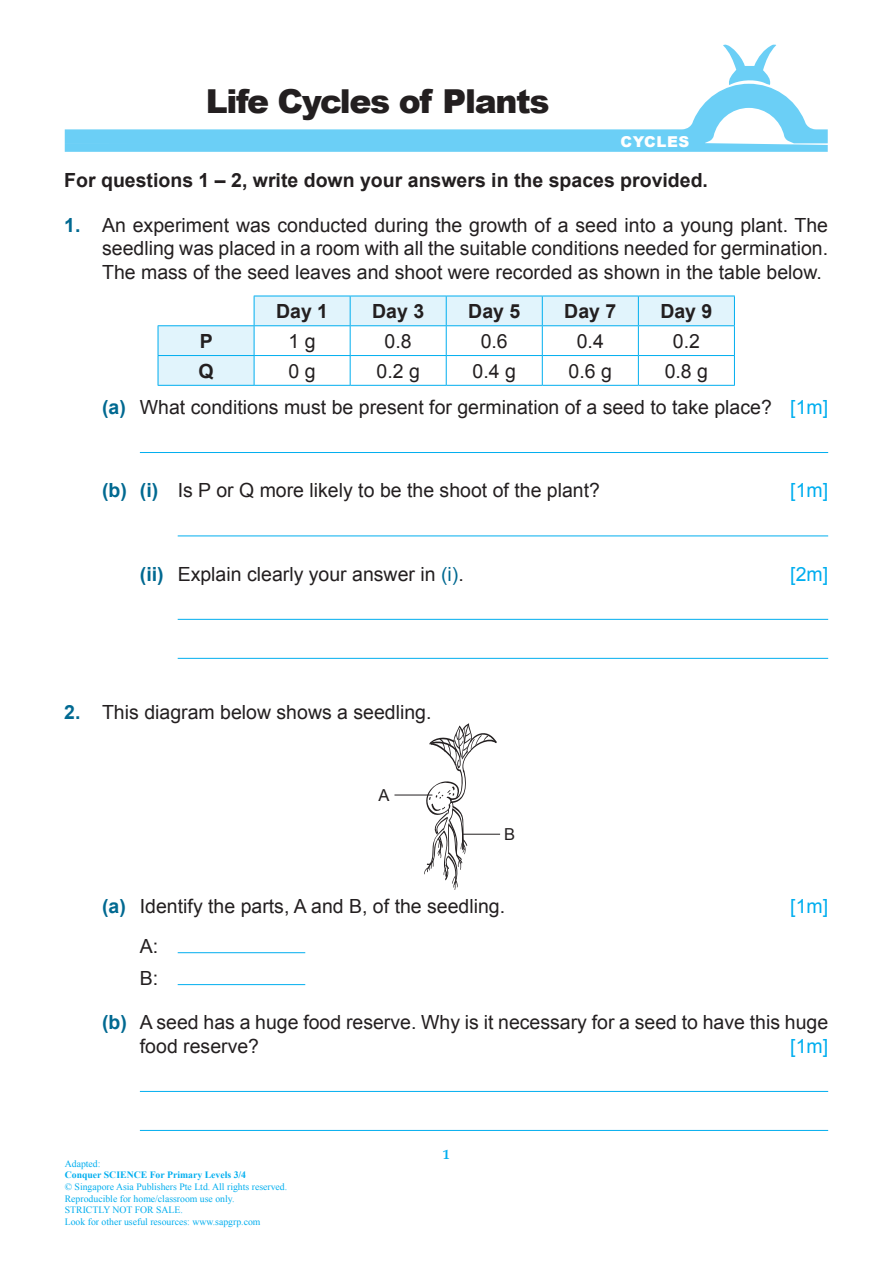
<style>
.page{position:relative;width:893px;height:1263px;background:#fff}
.page>*{position:absolute;margin:0;border:0;box-sizing:border-box;transform-origin:0 0}
.t1{font:900 33px "Arial";letter-spacing:-.04em;color:#231f20}
._1{font:19.5px/23.4px "Arial";color:#231f20;text-align:justify}
._4___a{font:19.5px/23.4px "Arial";color:#231f20}
._5___i{font:19.5px "Arial";color:#231f20}
._2__text{font:19.5px "Arial";color:#231f20}
._1__Heading{font:700 19.5px "Arial";color:#231f20}
._2__text-2{font:700 19.5px "Arial";color:#231f20}
._5___i-2{font:19.5px "Arial";color:#00aeef}
._4___a-2{font:19.5px "Arial";color:#00aeef}
.t2{font:16.5px "Arial";color:#231f20}
.t3{font:900 15px "Arial";letter-spacing:.04em;color:#fff}
.t4{font:700 13.5px "Book Antiqua";color:#00aeef}
.t5{font:9.75px/11.7px "Times New Roman";color:#00aeef}
.t6{font:700 9.75px "Times New Roman";color:#00aeef}
.s1{font-weight:700;color:#006991}
.s2{color:#00aeef}
.s3{color:#006991}
</style>
<div class="page">
<svg style="left:65px;top:85px;width:763px;height:67px"></svg>
<svg style="left:723px;top:44px;width:53px;height:41px"></svg>
<svg style="left:159px;top:296px;width:575px;height:89px"></svg>
<hr style="left:254px;top:296px;width:96px;height:1px;background:#00aeef">
<hr style="left:350px;top:296px;width:96px;height:1px;background:#00aeef">
<hr style="left:446px;top:296px;width:96px;height:1px;background:#00aeef">
<hr style="left:542px;top:296px;width:96px;height:1px;background:#00aeef">
<hr style="left:638px;top:296px;width:97px;height:1px;background:#00aeef">
<hr style="left:158px;top:325px;width:96px;height:1px;background:#00aeef">
<hr style="left:254px;top:325px;width:96px;height:1px;background:#00aeef">
<hr style="left:350px;top:325px;width:96px;height:1px;background:#00aeef">
<hr style="left:446px;top:325px;width:96px;height:1px;background:#00aeef">
<hr style="left:542px;top:325px;width:96px;height:1px;background:#00aeef">
<hr style="left:638px;top:325px;width:97px;height:1px;background:#00aeef">
<hr style="left:158px;top:355px;width:96px;height:1px;background:#00aeef">
<svg style="left:158px;top:326px;width:1px;height:59px"></svg>
<hr style="left:254px;top:355px;width:96px;height:1px;background:#00aeef">
<svg style="left:254px;top:296px;width:1px;height:89px"></svg>
<hr style="left:350px;top:355px;width:96px;height:1px;background:#00aeef">
<svg style="left:350px;top:296px;width:1px;height:89px"></svg>
<hr style="left:446px;top:355px;width:96px;height:1px;background:#00aeef">
<svg style="left:446px;top:296px;width:1px;height:89px"></svg>
<hr style="left:542px;top:355px;width:96px;height:1px;background:#00aeef">
<svg style="left:542px;top:296px;width:1px;height:89px"></svg>
<hr style="left:638px;top:355px;width:97px;height:1px;background:#00aeef">
<svg style="left:638px;top:296px;width:1px;height:89px"></svg>
<svg style="left:734px;top:296px;width:1px;height:89px"></svg>
<hr style="left:158px;top:385px;width:96px;height:1px;background:#00aeef">
<hr style="left:254px;top:385px;width:96px;height:1px;background:#00aeef">
<hr style="left:350px;top:385px;width:96px;height:1px;background:#00aeef">
<hr style="left:446px;top:385px;width:96px;height:1px;background:#00aeef">
<hr style="left:542px;top:385px;width:96px;height:1px;background:#00aeef">
<hr style="left:638px;top:385px;width:97px;height:1px;background:#00aeef">
<hr style="left:140px;top:452px;width:688px;height:1px;background:#00aeef">
<hr style="left:178px;top:535px;width:650px;height:1px;background:#00aeef">
<hr style="left:178px;top:619px;width:650px;height:1px;background:#00aeef">
<hr style="left:178px;top:658px;width:650px;height:1px;background:#00aeef">
<svg style="left:424px;top:723px;width:73px;height:167px"></svg>
<hr style="left:462px;top:834px;width:38px;height:1px;background:#231f20">
<hr style="left:394px;top:795px;width:38px;height:1px;background:#231f20">
<hr style="left:178px;top:952px;width:127px;height:1px;background:#00aeef">
<hr style="left:178px;top:984px;width:127px;height:1px;background:#00aeef">
<hr style="left:140px;top:1091px;width:688px;height:1px;background:#00aeef">
<hr style="left:140px;top:1130px;width:688px;height:1px;background:#00aeef">
<p class="t1" style="left:206px;top:80px;width:345px">Life Cycles of Plants</p>
<p class="t3" style="left:621px;top:132px;width:70px">CYCLES</p>
<p class="_1__Heading" style="left:64px;top:167px;width:645px">For questions 1 – 2, write down your answers in the spaces provided.</p>
<p class="_1" style="left:102px;top:214px;width:728px;text-indent:-38px"><span class="s1">1.</span> An experiment was conducted during the growth of a seed into a young plant. The seedling was placed in a room with all the suitable conditions needed for germination.<br>The mass of the seed leaves and shoot were recorded as shown in the table below.</p>
<p class="_2__text-2" style="left:276px;top:298px;width:54px">Day 1</p>
<p class="_2__text-2" style="left:372px;top:298px;width:54px">Day 3</p>
<p class="_2__text-2" style="left:468px;top:298px;width:54px">Day 5</p>
<p class="_2__text-2" style="left:564px;top:298px;width:54px">Day 7</p>
<p class="_2__text-2" style="left:660px;top:298px;width:54px">Day 9</p>
<p class="_2__text-2" style="left:200px;top:328px;width:15px">P</p>
<p class="_2__text" style="left:289px;top:328px;width:29px">1 g</p>
<p class="_2__text" style="left:385px;top:328px;width:29px">0.8</p>
<p class="_2__text" style="left:481px;top:328px;width:29px">0.6</p>
<p class="_2__text" style="left:577px;top:328px;width:29px">0.4</p>
<p class="_2__text" style="left:673px;top:328px;width:29px">0.2</p>
<p class="_2__text-2" style="left:198px;top:358px;width:17px">Q</p>
<p class="_2__text" style="left:289px;top:358px;width:29px">0 g</p>
<p class="_2__text" style="left:376px;top:358px;width:45px">0.2 g</p>
<p class="_2__text" style="left:473px;top:358px;width:45px">0.4 g</p>
<p class="_2__text" style="left:569px;top:358px;width:45px">0.6 g</p>
<p class="_2__text" style="left:665px;top:358px;width:45px">0.8 g</p>
<p class="_4___a" style="left:102px;top:395px;width:728px"><span class="s1">(a)</span> What conditions must be present for germination of a seed to take place? <span class="s2">[1m]</span></p>
<p class="_5___i" style="left:102px;top:478px;width:499px"><span class="s1">(b) (i)</span> Is P or Q more likely to be the shoot of the plant?</p>
<p class="_5___i-2" style="left:790px;top:478px;width:39px">[1m]</p>
<p class="_5___i" style="left:140px;top:561px;width:325px"><span class="s1">(ii)</span> Explain clearly your answer in <span class="s3">(i)</span>.</p>
<p class="_5___i-2" style="left:790px;top:561px;width:39px">[2m]</p>
<p class="_2__text" style="left:64px;top:699px;width:369px"><span class="s1">2.</span> This diagram below shows a seedling.</p>
<p class="t2" style="left:378px;top:784px;width:13px">A</p>
<p class="t2" style="left:504px;top:824px;width:13px">B</p>
<p class="_4___a" style="left:102px;top:894px;width:405px"><span class="s1">(a)</span> Identify the parts, A and B, of the seedling.</p>
<p class="_4___a-2" style="left:790px;top:893px;width:39px">[1m]</p>
<p class="_5___i" style="left:140px;top:933px;width:20px">A:</p>
<p class="_5___i" style="left:140px;top:965px;width:20px">B:</p>
<p class="_4___a" style="left:140px;top:1011px;width:690px;text-indent:-38px"><span class="s1">(b)</span> A seed has a huge food reserve. Why is it necessary for a seed to have this huge food reserve?</p>
<p class="_4___a-2" style="left:790px;top:1033px;width:39px">[1m]</p>
<p class="t5" style="left:65px;top:1157px;width:37px">Adapted:</p>
<p class="t6" style="left:65px;top:1168px;width:183px">Conquer SCIENCE For Primary Levels 3/4</p>
<p class="t5" style="left:65px;top:1181px;width:224px">© Singapore Asia Publishers Pte Ltd. All rights reserved.<br>Reproducible for home/classroom use only.<br>STRICTLY NOT FOR SALE.<br>Look for other useful resources: www.sapgrp.com</p>
<p class="t4" style="left:443px;top:1145px;width:8px">1</p>
</div>
